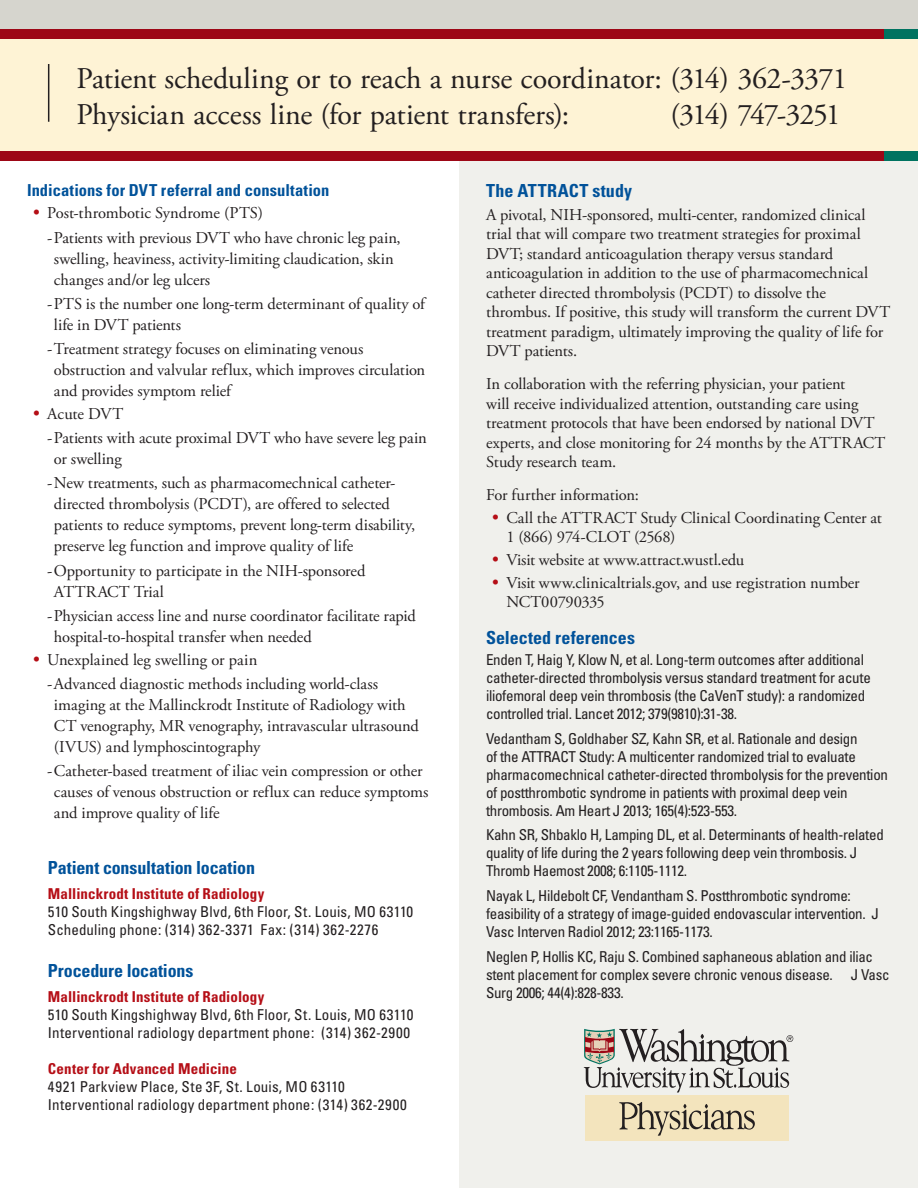
<style>
.page{position:relative;width:918px;height:1188px;background:#fff}
.page>*{position:absolute;margin:0;border:0;box-sizing:border-box;transform-origin:0 0}
.t1{font:30px/36px "Adobe Garamond Pro";letter-spacing:-.005em;color:#231f20}
.t2{font:30px "Adobe Garamond Pro";letter-spacing:-.07em;color:#231f20}
.t3{font:700 condensed 18px "Univers";color:#01529a}
.t4{font:16.5px/19.5px "Adobe Garamond Pro";letter-spacing:-.005em;color:#231f20}
.t5{font:700 condensed 16.5px "Univers";letter-spacing:.005em;color:#01529a}
.t6{font:condensed 15px/18px "Univers";letter-spacing:-.02em;color:#231f20}
.t7{font:condensed 15px/18px "Univers";letter-spacing:.01em;color:#231f20}
.t8{font:700 condensed 15px "Univers";letter-spacing:.01em;color:#b50e16}
.s1{font-family:"Univers";font-stretch:condensed;color:#b50e16}
</style>
<div class="page">
<div style="left:459px;top:81px;width:459px;height:1107px;background:#f0f0ec"></div>
<div style="left:0;top:39px;width:918px;height:122px;background:#fef3d5"></div>
<div style="left:0;top:29px;width:885px;height:10px;background:#9d0716"></div>
<div style="left:885px;top:29px;width:33px;height:10px;background:#007360"></div>
<div style="left:0;top:151px;width:884px;height:10px;background:#9d0716"></div>
<div style="left:884px;top:151px;width:34px;height:10px;background:#007360"></div>
<hr style="left:48px;top:64px;width:1px;height:58px;background:#231f20">
<div style="left:0;top:0;width:918px;height:29px;background:#d6d5ce"></div>
<div style="left:586px;top:1095px;width:203px;height:46px;background:#f3e4bd"></div>
<svg style="left:619px;top:1102px;width:136px;height:34px"></svg>
<svg style="left:584px;top:1029px;width:209px;height:64px"></svg>
<h1 class="t1" style="left:77px;top:62px;width:772px">Patient scheduling or to reach a nurse coordinator: (314) 362-3371<br>Physician access line (for patient transfers):</h1>
<h1 class="t2" style="left:671px;top:96px;width:172px">(314) 747-3251</h1>
<p class="t5" style="left:27px;top:180px;width:304px">Indications for DVT referral and consultation</p>
<p class="t4" style="left:47px;top:202px;width:355px;line-height:24.3px;text-indent:-13px"><span class="s1">•</span> Post-thrombotic Syndrome (PTS)<br>-Patients with previous DVT who have chronic leg pain,</p>
<p class="t4" style="left:54px;top:248px;width:341px;line-height:21px">swelling, heaviness, activity-limiting claudication, skin changes and/or leg ulcers</p>
<p class="t4" style="left:54px;top:294px;width:372px;line-height:21px;text-indent:-7px">-PTS is the number one long-term determinant of quality of life in DVT patients</p>
<p class="t4" style="left:54px;top:339px;width:373px;line-height:21px;text-indent:-7px">-Treatment strategy focuses on eliminating venous obstruction and valvular reflux, which improves circulation and provides symptom relief</p>
<p class="t4" style="left:47px;top:402px;width:381px;line-height:24.3px;text-indent:-13px"><span class="s1">•</span> Acute DVT<br>-Patients with acute proximal DVT who have severe leg pain</p>
<p class="t4" style="left:47px;top:447px;width:350px;line-height:24.3px;text-indent:7px">or swelling<br>-New treatments, such as pharmacomechnical catheter-</p>
<p class="t4" style="left:54px;top:494px;width:363px;line-height:21px">directed thrombolysis (PCDT), are offered to selected patients to reduce symptoms, prevent long-term disability, preserve leg function and improve quality of life</p>
<p class="t4" style="left:54px;top:560px;width:313px;line-height:21px;text-indent:-7px">-Opportunity to participate in the NIH-sponsored<br>ATTRACT Trial</p>
<p class="t4" style="left:54px;top:606px;width:363px;line-height:21px;text-indent:-7px">-Physician access line and nurse coordinator facilitate rapid hospital-to-hospital transfer when needed</p>
<p class="t4" style="left:47px;top:648px;width:332px;line-height:24.3px;text-indent:-13px"><span class="s1">•</span> Unexplained leg swelling or pain<br>-Advanced diagnostic methods including world-class</p>
<p class="t4" style="left:54px;top:695px;width:367px;line-height:21px">imaging at the Mallinckrodt Institute of Radiology with<br>CT venography, MR venography, intravascular ultrasound (IVUS) and lymphoscintography</p>
<p class="t4" style="left:54px;top:761px;width:376px;line-height:21px;text-indent:-7px">-Catheter-based treatment of iliac vein compression or other causes of venous obstruction or reflux can reduce symptoms and improve quality of life</p>
<p class="t3" style="left:48px;top:857px;width:209px">Patient consultation location</p>
<p class="t8" style="left:48px;top:885px;width:218px">Mallinckrodt Institute of Radiology</p>
<p class="t7" style="left:48px;top:903px;width:367px">510 South Kingshighway Blvd, 6th Floor, St. Louis, MO 63110<br>Scheduling phone: (314) 362-3371 Fax: (314) 362-2276</p>
<p class="t3" style="left:48px;top:960px;width:147px">Procedure locations</p>
<p class="t8" style="left:48px;top:987px;width:218px">Mallinckrodt Institute of Radiology</p>
<p class="t7" style="left:48px;top:1005px;width:367px">510 South Kingshighway Blvd, 6th Floor, St. Louis, MO 63110<br>Interventional radiology department phone: (314) 362-2900</p>
<p class="t8" style="left:48px;top:1059px;width:190px">Center for Advanced Medicine</p>
<p class="t7" style="left:48px;top:1077px;width:360px">4921 Parkview Place, Ste 3F, St. Louis, MO 63110<br>Interventional radiology department phone: (314) 362-2900</p>
<p class="t3" style="left:486px;top:179px;width:148px">The ATTRACT study</p>
<p class="t4" style="left:486px;top:205px;width:406px">A pivotal, NIH-sponsored, multi-center, randomized clinical trial that will compare two treatment strategies for proximal DVT; standard anticoagulation therapy versus standard anticoagulation in addition to the use of pharmacomechnical catheter directed thrombolysis (PCDT) to dissolve the thrombus. If positive, this study will transform the current DVT treatment paradigm, ultimately improving the quality of life for DVT patients.</p>
<p class="t4" style="left:486px;top:375px;width:401px">In collaboration with the referring physician, your patient<br>will receive individualized attention, outstanding care using treatment protocols that have been endorsed by national DVT experts, and close monitoring for 24 months by the ATTRACT Study research team.</p>
<p class="t4" style="left:486px;top:486px;width:154px">For further information:</p>
<p class="t4" style="left:506px;top:508px;width:377px;text-indent:-13px"><span class="s1">•</span> Call the ATTRACT Study Clinical Coordinating Center at<br>1 (866) 974-CLOT (2568)</p>
<p class="t4" style="left:493px;top:551px;width:253px"><span class="s1">•</span> Visit website at www.attract.wustl.edu</p>
<p class="t4" style="left:506px;top:573px;width:355px;text-indent:-13px"><span class="s1">•</span> Visit www.clinicaltrials.gov, and use registration number<br>NCT00790335</p>
<p class="t3" style="left:486px;top:626px;width:151px">Selected references</p>
<p class="t6" style="left:486px;top:650px;width:386px">Enden T, Haig Y, Klow N, et al. Long-term outcomes after additional catheter-directed thrombolysis versus standard treatment for acute iliofemoral deep vein thrombosis (the CaVenT study): a randomized controlled trial. Lancet 2012; 379(9810):31-38.</p>
<p class="t6" style="left:486px;top:729px;width:404px">Vedantham S, Goldhaber SZ, Kahn SR, et al. Rationale and design<br>of the ATTRACT Study: A multicenter randomized trial to evaluate pharmacomechnical catheter-directed thrombolysis for the prevention of postthrombotic syndrome in patients with proximal deep vein thrombosis. Am Heart J 2013; 165(4):523-553.</p>
<p class="t6" style="left:486px;top:826px;width:399px">Kahn SR, Shbaklo H, Lamping DL, et al. Determinants of health-related quality of life during the 2 years following deep vein thrombosis. J<br>Thromb Haemost 2008; 6:1105-1112.</p>
<p class="t6" style="left:486px;top:887px;width:395px">Nayak L, Hildebolt CF, Vendantham S. Postthrombotic syndrome: feasibility of a strategy of image-guided endovascular intervention. J<br>Vasc Interven Radiol 2012; 23:1165-1173.</p>
<p class="t6" style="left:486px;top:947px;width:405px">Neglen P, Hollis KC, Raju S. Combined saphaneous ablation and iliac stent placement for complex severe chronic venous disease. J Vasc<br>Surg 2006; 44(4):828-833.</p>
</div>
